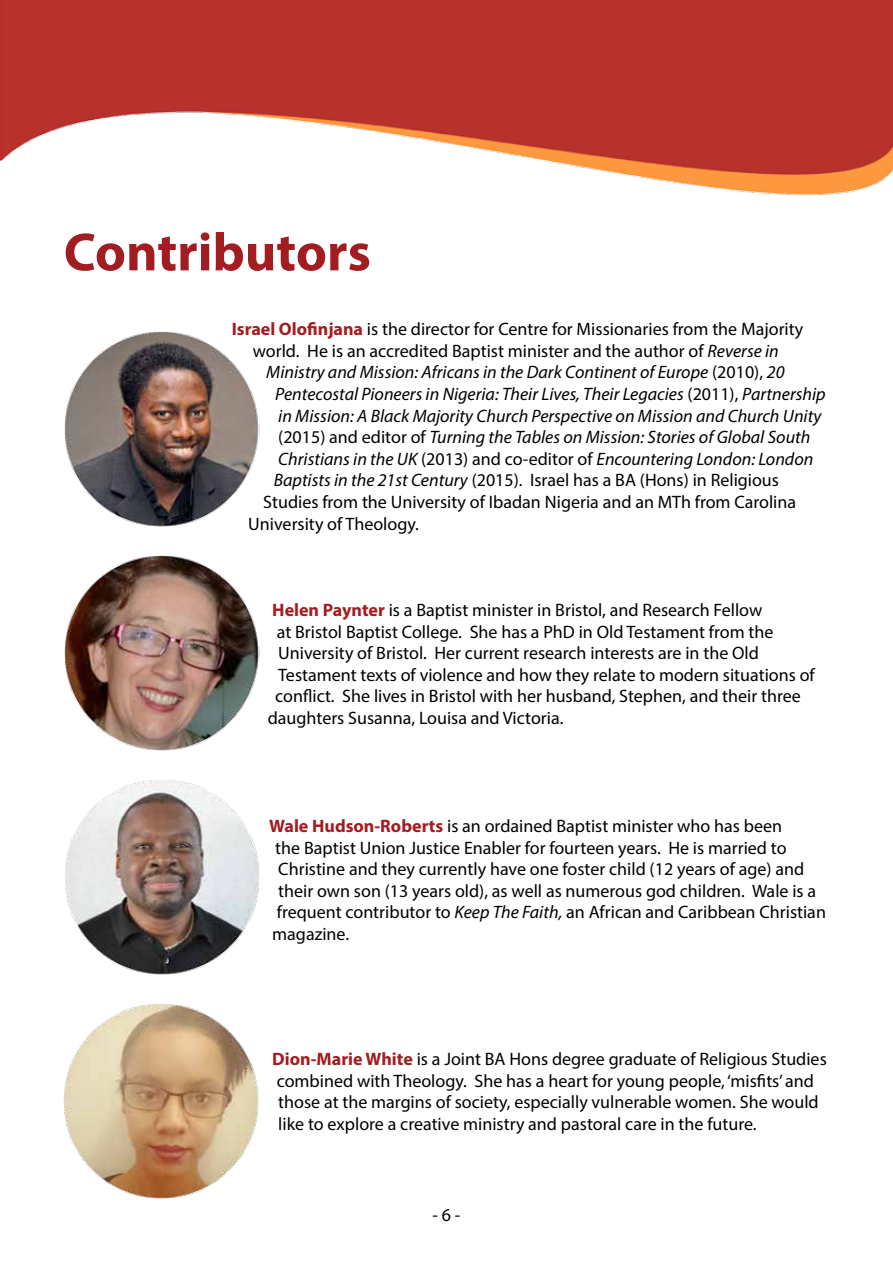
<style>
.page{position:relative;width:893px;height:1263px;background:#fff}
.page>*{position:absolute;margin:0;border:0;box-sizing:border-box;transform-origin:0 0}
.t1{font:700 54px "Myriad Pro";color:#a21d21}
.t2{font:18px/21.6px "Myriad Pro";color:#000;text-align:center}
.t3{font:italic 18px "Myriad Pro";color:#000}
.s1{font-weight:700;color:#a21d21}
.s2{font-style:italic}
.s3{font-style:normal}
</style>
<div class="page">
<img style="left:0;top:0;width:893px;height:196px">
<img style="left:64px;top:332px;width:196px;height:195px">
<img style="left:64px;top:556px;width:196px;height:195px">
<img style="left:65px;top:780px;width:194px;height:195px">
<img style="left:64px;top:1003px;width:195px;height:196px">
<h1 class="t1" style="left:64px;top:217px;width:309px">Contributors</h1>
<p class="t2" style="left:232px;top:318px;width:573px"><span class="s1">Israel Olofinjana</span> is the director for Centre for Missionaries from the Majority world. He is an accredited Baptist minister and the author of <span class="s2">Reverse in</span></p>
<p class="t3" style="left:266px;top:361px;width:520px">Ministry and Mission: Africans in the Dark Continent of Europe <span class="s3">(2010),</span> 20</p>
<p class="t3" style="left:275px;top:383px;width:552px">Pentecostal Pioneers in Nigeria: Their Lives, Their Legacies <span class="s3">(2011),</span> Partnership</p>
<p class="t3" style="left:278px;top:404px;width:545px">in Mission: A Black Majority Church Perspective on Mission and Church Unity</p>
<p class="t3" style="left:278px;top:426px;width:534px"><span class="s3">(2015) and editor of</span> Turning the Tables on Mission: Stories of Global South</p>
<p class="t3" style="left:278px;top:448px;width:537px">Christians in the UK <span class="s3">(2013) and co-editor of</span> Encountering London: London</p>
<p class="t2" style="left:274px;top:469px;width:507px"><span class="s2">Baptists in the 21st Century</span> (2015). Israel has a BA (Hons) in Religious</p>
<p class="t2" style="left:263px;top:491px;width:534px">Studies from the University of Ibadan Nigeria and an MTh from Carolina</p>
<p class="t2" style="left:248px;top:512px;width:172px">University of Theology.</p>
<p class="t2" style="left:272px;top:599px;width:491px"><span class="s1">Helen Paynter</span> is a Baptist minister in Bristol, and Research Fellow</p>
<p class="t2" style="left:277px;top:620px;width:498px">at Bristol Baptist College. She has a PhD in Old Testament from the</p>
<p class="t2" style="left:278px;top:642px;width:482px">University of Bristol. Her current research interests are in the Old</p>
<p class="t2" style="left:278px;top:664px;width:538px">Testament texts of violence and how they relate to modern situations of</p>
<p class="t2" style="left:275px;top:685px;width:527px">conflict. She lives in Bristol with her husband, Stephen, and their three</p>
<p class="t2" style="left:268px;top:707px;width:297px">daughters Susanna, Louisa and Victoria.</p>
<p class="t2" style="left:269px;top:815px;width:514px"><span class="s1">Wale Hudson-Roberts</span> is an ordained Baptist minister who has been</p>
<p class="t2" style="left:275px;top:836px;width:513px">the Baptist Union Justice Enabler for fourteen years. He is married to</p>
<p class="t2" style="left:278px;top:858px;width:527px">Christine and they currently have one foster child (12 years of age) and</p>
<p class="t2" style="left:278px;top:880px;width:539px">their own son (13 years old), as well as numerous god children. Wale is a</p>
<p class="t2" style="left:277px;top:901px;width:551px">frequent contributor to <span class="s2">Keep The Faith,</span> an African and Caribbean Christian</p>
<p class="t2" style="left:272px;top:923px;width:78px">magazine.</p>
<p class="t2" style="left:272px;top:1048px;width:556px;text-align:left"><span class="s1">Dion-Marie White</span> is a Joint BA Hons degree graduate of Religious Studies combined with Theology. She has a heart for young people, ‘misfits’ and those at the margins of society, especially vulnerable women. She would like to explore a creative ministry and pastoral care in the future.</p>
<p class="t2" style="left:432px;top:1204px;width:29px">- 6 -</p>
</div>
